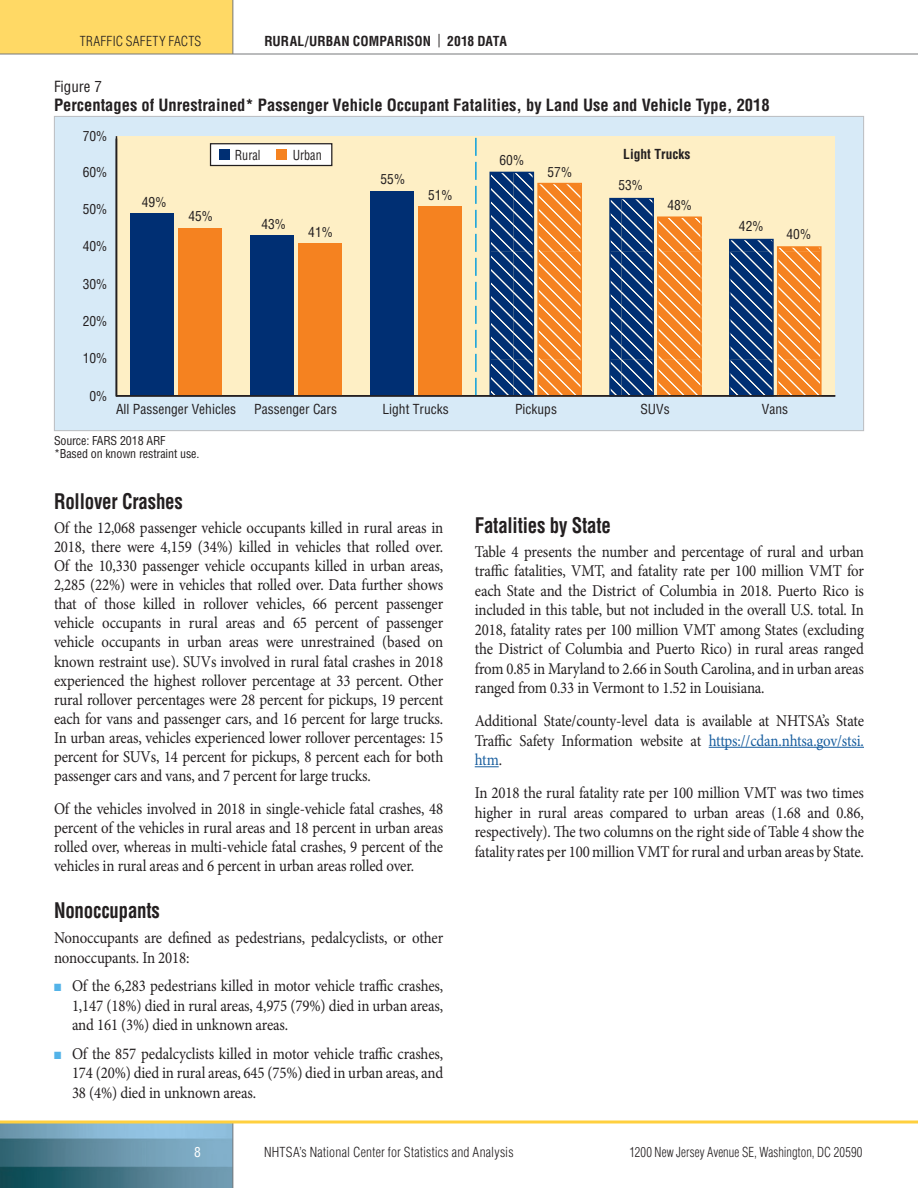
<style>
.page{position:relative;width:918px;height:1188px;background:#fff}
.page>*{position:absolute;margin:0;border:0;box-sizing:border-box;transform-origin:0 0}
.HeadA{font:700 condensed 21px "Helvetica LT Std";letter-spacing:-.01em;color:#231f20;scale:.9 1}
.Body{font:16.5px/19.5px "Minion Pro";letter-spacing:-.01em;color:#231f20;text-align:justify;scale:.9 1}
.Table___Figure_Title{font:700 condensed 16.5px "Helvetica LT Std";color:#231f20}
.Table___Figure_Numbe{font:condensed 15px "Helvetica LT Std";color:#231f20}
.t1{font:condensed 13.5px "Helvetica LT Std";color:#231f20}
.t2{font:300 condensed 13.5px "Helvetica LT Std";letter-spacing:.01em;color:#231f20}
.t3{font:700 condensed 13.5px "Helvetica LT Std";letter-spacing:.005em;color:#231f20}
.t4{font:300 condensed 13.5px "Helvetica LT Std";letter-spacing:.01em;color:#231f20;scale:.93 1}
.t5{font:condensed 13.5px "Helvetica LT Std";color:#231f20;scale:.9 1}
.t6{font:condensed 13.5px "Helvetica LT Std";color:#fff}
.Table__Figure_Foote{font:condensed 12px "Helvetica LT Std";letter-spacing:-.01em;color:#231f20}
.s1{font-weight:400}
.s2{color:#53b3e8}
.s3{color:#175d9e}
</style>
<div class="page">
<div style="left:0;top:0;width:233px;height:54px;background:#ffd965"></div>
<img style="left:0;top:1124px;width:232px;height:64px">
<hr style="left:232px;top:1122px;width:1px;height:66px;background:#76787b">
<hr style="left:232px;top:0;width:1px;height:54px;background:#76787b">
<svg style="left:0;top:1120px;width:918px;height:4px;background:#fbd96d"></svg>
<hr style="left:0;top:54px;width:918px;height:1px;background:#76787b">
<div style="left:54px;top:116px;width:810px;height:315px;background:#d7eaf7"></div>
<div style="left:116px;top:136px;width:719px;height:260px;background:#feefc5"></div>
<hr style="left:116px;top:136px;width:1px;height:261px;background:#231f20">
<div style="left:131px;top:213px;width:43px;height:183px;background:#002f73"></div>
<div style="left:251px;top:236px;width:43px;height:160px;background:#002f73"></div>
<div style="left:370px;top:191px;width:44px;height:205px;background:#002f73"></div>
<svg style="left:489px;top:172px;width:45px;height:223px;background:#264d85"></svg>
<svg style="left:609px;top:198px;width:45px;height:197px;background:#254c84"></svg>
<svg style="left:729px;top:239px;width:45px;height:156px;background:#244b84"></svg>
<div style="left:179px;top:228px;width:43px;height:168px;background:#f58220"></div>
<div style="left:299px;top:243px;width:43px;height:153px;background:#f58220"></div>
<div style="left:418px;top:206px;width:43px;height:190px;background:#f58220"></div>
<svg style="left:537px;top:183px;width:45px;height:212px;background:#f6933d"></svg>
<svg style="left:657px;top:216px;width:45px;height:179px;background:#f6923c"></svg>
<svg style="left:777px;top:246px;width:45px;height:149px;background:#f6933e"></svg>
<svg style="left:475px;top:137px;width:2px;height:258px"></svg>
<hr style="left:116px;top:395px;width:719px;height:2px;background:#231f20">
<div style="left:210px;top:143px;width:122px;height:23px;background:#fff;border:1px solid #231f20"></div>
<div style="left:276px;top:149px;width:10px;height:11px;background:#f58220"></div>
<div style="left:219px;top:149px;width:11px;height:11px;background:#002f73"></div>
<hr style="left:709px;top:747px;width:155px;height:1px;background:#175d9e">
<svg style="left:475px;top:766px;width:24px;height:1px"></svg>
<p class="t2" style="left:80px;top:32px;width:123px">TRAFFIC SAFETY FACTS</p>
<p class="t3" style="left:264px;top:32px;width:244px">RURAL/URBAN COMPARISON <span class="s1">|</span> 2018 DATA</p>
<p class="Table___Figure_Numbe" style="left:54px;top:77px;width:49px">Figure 7</p>
<p class="Table___Figure_Title" style="left:54px;top:95px;width:717px">Percentages of Unrestrained* Passenger Vehicle Occupant Fatalities, by Land Use and Vehicle Type, 2018</p>
<p class="t1" style="left:83px;top:128px;width:26px">70%</p>
<p class="t1" style="left:83px;top:164px;width:26px">60%</p>
<p class="t1" style="left:83px;top:201px;width:26px">50%</p>
<p class="t1" style="left:83px;top:238px;width:26px">40%</p>
<p class="t1" style="left:83px;top:275px;width:26px">30%</p>
<p class="t1" style="left:83px;top:313px;width:26px">20%</p>
<p class="t1" style="left:83px;top:350px;width:26px">10%</p>
<p class="t1" style="left:142px;top:194px;width:26px">49%</p>
<p class="t1" style="left:188px;top:208px;width:26px">45%</p>
<p class="t5" style="left:235px;top:146px;width:30px">Rural</p>
<p class="t5" style="left:293px;top:146px;width:34px">Urban</p>
<p class="t1" style="left:261px;top:216px;width:26px">43%</p>
<p class="t1" style="left:308px;top:223px;width:26px">41%</p>
<p class="t1" style="left:381px;top:171px;width:26px">55%</p>
<p class="t1" style="left:428px;top:186px;width:26px">51%</p>
<p class="t1" style="left:89px;top:388px;width:19px">0%</p>
<p class="t1" style="left:116px;top:401px;width:121px">All Passenger Vehicles</p>
<p class="t1" style="left:254px;top:401px;width:84px">Passenger Cars</p>
<p class="t1" style="left:382px;top:401px;width:68px">Light Trucks</p>
<p class="Table__Figure_Foote" style="left:54px;top:433px;width:113px">Source: FARS 2018 ARF</p>
<p class="Table__Figure_Foote" style="left:54px;top:446px;width:147px">*Based on known restraint use.</p>
<h2 class="HeadA" style="left:54px;top:488px;width:145px">Rollover Crashes</h2>
<p class="Body" style="left:54px;top:518px;width:434px">Of the 12,068 passenger vehicle occupants killed in rural areas in 2018, there were 4,159 (34%) killed in vehicles that rolled over.<br>Of the 10,330 passenger vehicle occupants killed in urban areas, 2,285 (22%) were in vehicles that rolled over. Data further shows that of those killed in rollover vehicles, 66 percent passenger vehicle occupants in rural areas and 65 percent of passenger vehicle occupants in urban areas were unrestrained (based on known restraint use). SUVs involved in rural fatal crashes in 2018 experienced the highest rollover percentage at 33 percent. Other rural rollover percentages were 28 percent for pickups, 19 percent each for vans and passenger cars, and 16 percent for large trucks.<br>In urban areas, vehicles experienced lower rollover percentages: 15 percent for SUVs, 14 percent for pickups, 8 percent each for both passenger cars and vans, and 7 percent for large trucks.</p>
<p class="Body" style="left:54px;top:799px;width:434px;line-height:19px">Of the vehicles involved in 2018 in single-vehicle fatal crashes, 48 percent of the vehicles in rural areas and 18 percent in urban areas rolled over, whereas in multi-vehicle fatal crashes, 9 percent of the vehicles in rural areas and 6 percent in urban areas rolled over.</p>
<h2 class="HeadA" style="left:54px;top:897px;width:119px">Nonoccupants</h2>
<p class="Body" style="left:54px;top:928px;width:434px">Nonoccupants are defined as pedestrians, pedalcyclists, or other nonoccupants. In 2018:</p>
<p class="Body" style="left:72px;top:976px;width:414px;text-indent:-18px"><span class="s2">■</span> Of the 6,283 pedestrians killed in motor vehicle traffic crashes, 1,147 (18%) died in rural areas, 4,975 (79%) died in urban areas, and 161 (3%) died in unknown areas.</p>
<p class="Body" style="left:72px;top:1044px;width:414px;text-indent:-18px"><span class="s2">■</span> Of the 857 pedalcyclists killed in motor vehicle traffic crashes, 174 (20%) died in rural areas, 645 (75%) died in urban areas, and 38 (4%) died in unknown areas.</p>
<p class="t1" style="left:500px;top:151px;width:26px">60%</p>
<p class="t1" style="left:548px;top:163px;width:26px">57%</p>
<p class="t3" style="left:623px;top:145px;width:69px">Light Trucks</p>
<p class="t1" style="left:618px;top:177px;width:26px">53%</p>
<p class="t1" style="left:667px;top:197px;width:26px">48%</p>
<p class="t1" style="left:739px;top:218px;width:26px">42%</p>
<p class="t1" style="left:787px;top:226px;width:26px">40%</p>
<p class="t1" style="left:515px;top:401px;width:43px">Pickups</p>
<p class="t1" style="left:640px;top:401px;width:31px">SUVs</p>
<p class="t1" style="left:762px;top:401px;width:28px">Vans</p>
<h2 class="HeadA" style="left:475px;top:512px;width:153px">Fatalities by State</h2>
<p class="Body" style="left:475px;top:542px;width:434px">Table 4 presents the number and percentage of rural and urban traffic fatalities, VMT, and fatality rate per 100 million VMT for each State and the District of Columbia in 2018. Puerto Rico is included in this table, but not included in the overall U.S. total. In 2018, fatality rates per 100 million VMT among States (excluding the District of Columbia and Puerto Rico) in rural areas ranged from 0.85 in Maryland to 2.66 in South Carolina, and in urban areas ranged from 0.33 in Vermont to 1.52 in Louisiana.</p>
<p class="Body" style="left:475px;top:711px;width:434px">Additional State/county-level data is available at NHTSA’s State Traffic Safety Information website at <span class="s3">https://cdan.nhtsa.gov/stsi. htm</span>.</p>
<p class="Body" style="left:475px;top:783px;width:434px">In 2018 the rural fatality rate per 100 million VMT was two times higher in rural areas compared to urban areas (1.68 and 0.86, respectively). The two columns on the right side of Table 4 show the fatality rates per 100 million VMT for rural and urban areas by State.</p>
<p class="t6" style="left:194px;top:1144px;width:8px">8</p>
<p class="t2" style="left:264px;top:1144px;width:251px">NHTSA’s National Center for Statistics and Analysis</p>
<p class="t4" style="left:630px;top:1144px;width:252px">1200 New Jersey Avenue SE, Washington, DC 20590</p>
</div>
